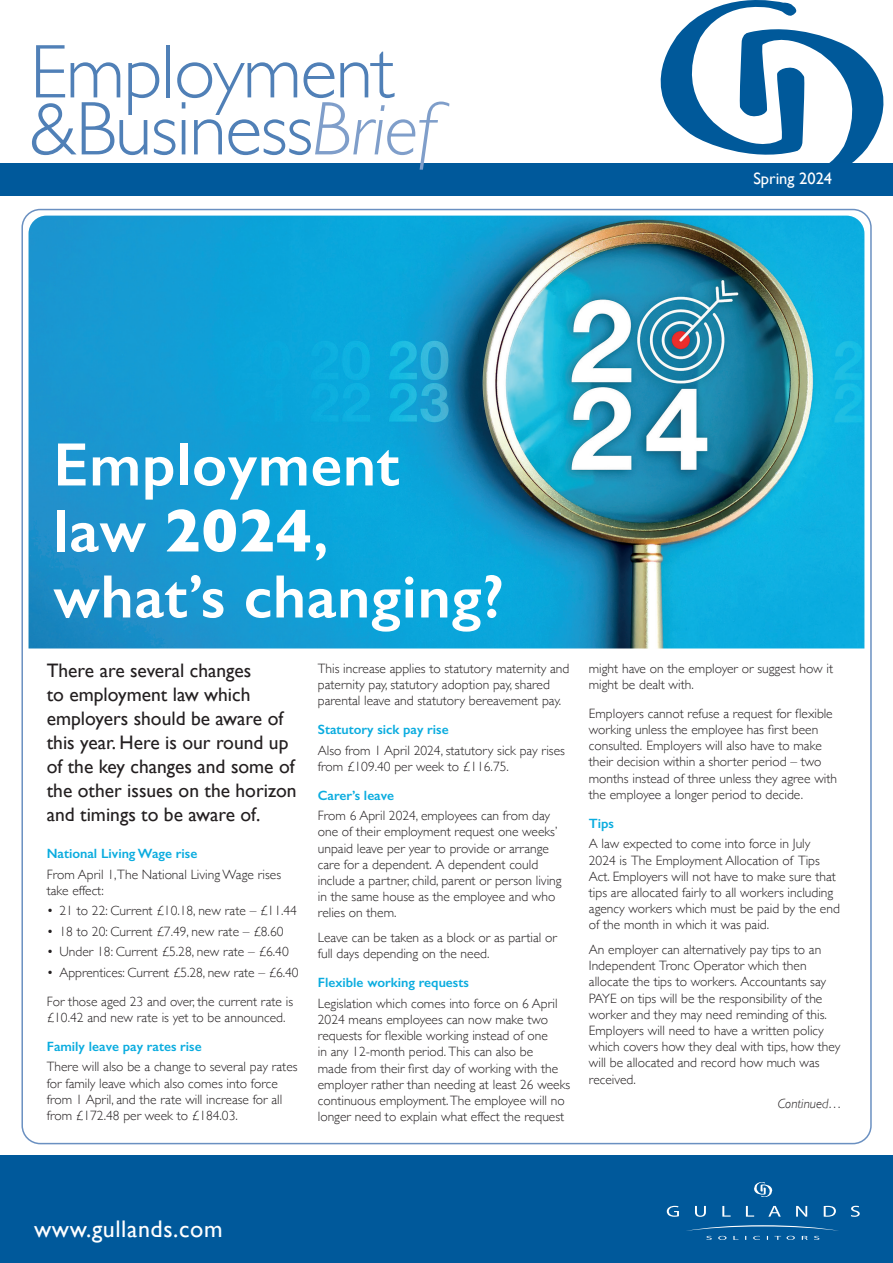
<style>
.page{position:relative;width:893px;height:1263px;background:#fff}
.page>*{position:absolute;margin:0;border:0;box-sizing:border-box;transform-origin:0 0}
.t1{font:300 76.5px "Gill Sans";letter-spacing:-.02em;color:#5080b7}
.t2{font:600 61.5px/66px "Gill Sans";letter-spacing:.01em;color:#fff}
.t3{font:24px "Gill Sans";letter-spacing:.025em;color:#fff}
.t4{font:19.5px/24px "Gill Sans";color:#231f20}
.t5{font:16.5px "Gill Sans";color:#fff}
.t6{font:300 13.5px/16.2px "Gill Sans";color:#231f20}
.t7{font:600 13.5px "Gill Sans";color:#0aacdf}
.t8{font:italic 300 13.5px "Gill Sans";color:#231f20}
.s1{font-style:italic;color:#7f9eca}
.s2{font-weight:700}
</style>
<div class="page">
<svg style="left:661px;top:0;width:222px;height:163px"></svg>
<div style="left:0;top:1155px;width:893px;height:108px;background:#00599b"></div>
<svg style="left:667px;top:1182px;width:193px;height:58px"></svg>
<div style="left:0;top:163px;width:893px;height:33px;background:#00599b"></div>
<img style="left:29px;top:216px;width:835px;height:432px">
<p class="t1" style="left:30px;top:12px;width:366px">Employment</p>
<p class="t1" style="left:30px;top:69px;width:408px">&amp;Business<span class="s1">Brief</span></p>
<p class="t5" style="left:753px;top:169px;width:80px">Spring 2024</p>
<p class="t2" style="left:53px;top:431px;width:347px">Employment</p>
<p class="t2" style="left:53px;top:497px;width:452px">law <span class="s2">2024</span>, what’s changing?</p>
<p class="t4" style="left:47px;top:658px;width:251px">There are several changes<br>to employment law which employers should be aware of this year. Here is our round up of the key changes and some of the other issues on the horizon and timings to be aware of.</p>
<p class="t7" style="left:47px;top:846px;width:152px">National Living Wage rise</p>
<p class="t6" style="left:47px;top:866px;width:236px">From April 1,The National Living Wage rises take effect:</p>
<p class="t6" style="left:47px;top:902px;width:252px">• 21 to 22: Current £10.18, new rate – £11.44</p>
<p class="t6" style="left:47px;top:923px;width:238px">• 18 to 20: Current £7.49, new rate – £8.60</p>
<p class="t6" style="left:47px;top:943px;width:243px">• Under 18: Current £5.28, new rate – £6.40</p>
<p class="t6" style="left:47px;top:964px;width:253px">• Apprentices: Current £5.28, new rate – £6.40</p>
<p class="t6" style="left:47px;top:993px;width:248px">For those aged 23 and over, the current rate is £10.42 and new rate is yet to be announced.</p>
<p class="t7" style="left:47px;top:1038px;width:156px">Family leave pay rates rise</p>
<p class="t6" style="left:47px;top:1058px;width:252px">There will also be a change to several pay rates for family leave which also comes into force from 1 April, and the rate will increase for all from £172.48 per week to £184.03.</p>
<p class="t6" style="left:318px;top:659px;width:253px">This increase applies to statutory maternity and paternity pay, statutory adoption pay, shared parental leave and statutory bereavement pay.</p>
<p class="t7" style="left:318px;top:721px;width:132px">Statutory sick pay rise</p>
<p class="t6" style="left:318px;top:741px;width:249px">Also from 1 April 2024, statutory sick pay rises from £109.40 per week to £116.75.</p>
<p class="t7" style="left:318px;top:787px;width:78px">Carer’s leave</p>
<p class="t6" style="left:318px;top:807px;width:245px">From 6 April 2024, employees can from day one of their employment request one weeks’ unpaid leave per year to provide or arrange care for a dependent. A dependent could include a partner, child, parent or person living in the same house as the employee and who relies on them.</p>
<p class="t6" style="left:318px;top:929px;width:241px">Leave can be taken as a block or as partial or full days depending on the need.</p>
<p class="t7" style="left:318px;top:974px;width:153px">Flexible working requests</p>
<p class="t6" style="left:318px;top:994px;width:254px">Legislation which comes into force on 6 April 2024 means employees can now make two requests for flexible working instead of one<br>in any 12-month period. This can also be<br>made from their first day of working with the employer rather than needing at least 26 weeks continuous employment. The employee will no longer need to explain what effect the request</p>
<p class="t6" style="left:589px;top:659px;width:246px">might have on the employer or suggest how it might be dealt with.</p>
<p class="t6" style="left:589px;top:705px;width:250px">Employers cannot refuse a request for flexible working unless the employee has first been consulted. Employers will also have to make their decision within a shorter period – two months instead of three unless they agree with the employee a longer period to decide.</p>
<p class="t7" style="left:589px;top:815px;width:27px">Tips</p>
<p class="t6" style="left:589px;top:835px;width:252px">A law expected to come into force in July 2024 is The Employment Allocation of Tips Act. Employers will not have to make sure that tips are allocated fairly to all workers including agency workers which must be paid by the end of the month in which it was paid.</p>
<p class="t6" style="left:589px;top:941px;width:253px">An employer can alternatively pay tips to an Independent Tronc Operator which then allocate the tips to workers. Accountants say PAYE on tips will be the responsibility of the worker and they may need reminding of this.<br>Employers will need to have a written policy which covers how they deal with tips, how they will be allocated and record how much was received.</p>
<p class="t8" style="left:778px;top:1096px;width:66px">Continued…</p>
<p class="t3" style="left:34px;top:1214px;width:190px">www.gullands.com</p>
</div>
